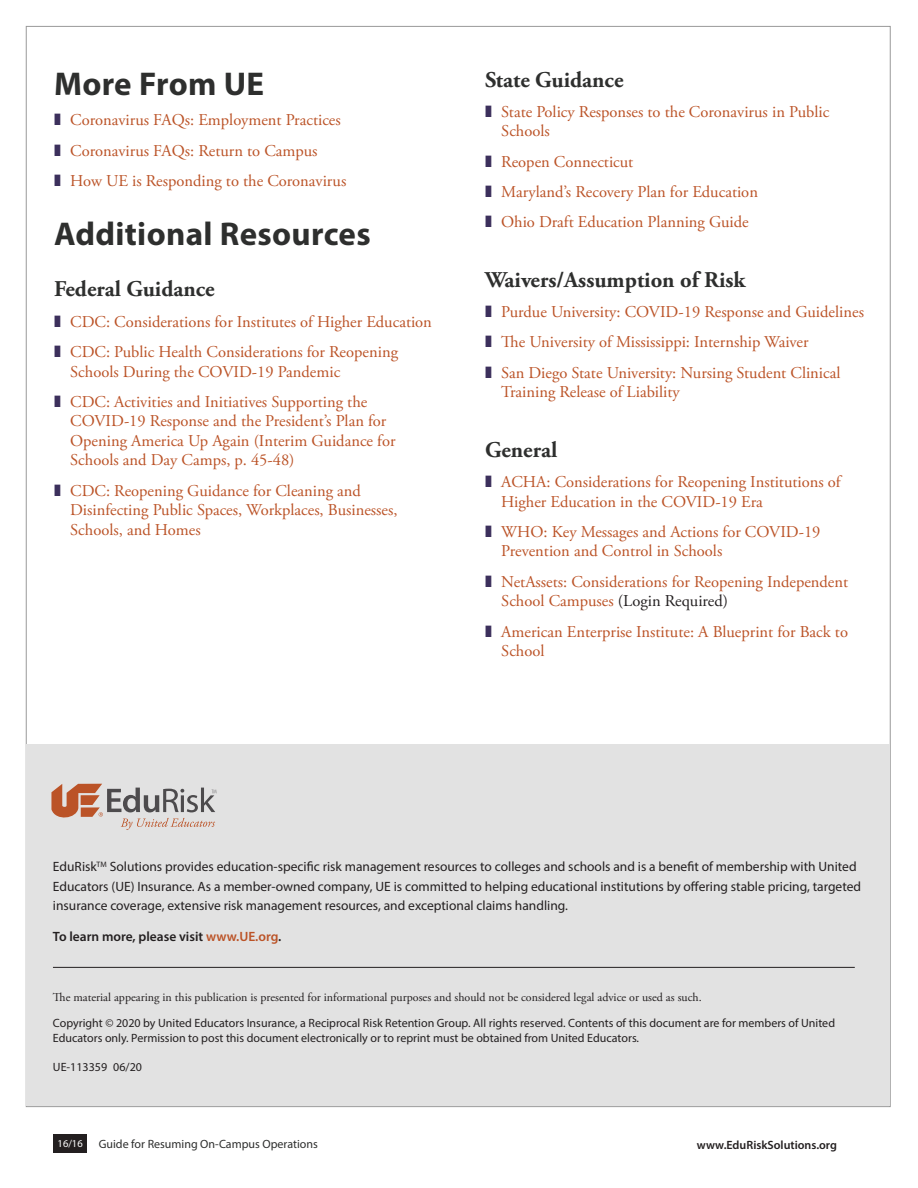
<style>
.page{position:relative;width:918px;height:1188px;background:#fff}
.page>*{position:absolute;margin:0;border:0;box-sizing:border-box;transform-origin:0 0}
.t1{font:700 33px "Myriad Pro";letter-spacing:.01em;color:#2e2f2e}
.t2{font:700 22.5px "Adobe Garamond Pro";color:#2e2f2e}
.t3{font:16.5px/19.5px "Adobe Garamond Pro";color:#bb5327}
.t4{font:13.5px/19.5px "Myriad Pro";color:#231f20}
.t5{font:600 13.5px "Myriad Pro";color:#231f20}
.t6{font:12px/15px "Myriad Pro";color:#231f20}
.t7{font:12px "Adobe Garamond Pro";color:#231f20}
.t8{font:12px "Myriad Pro";color:#2e2f2e}
.t9{font:600 12px "Myriad Pro";color:#231f20}
.t10{font:10.5px "Myriad Pro";color:#fff}
.s1{color:#3c305c}
.s2{color:#231f20}
.s3{color:#bb5327}
</style>
<div class="page">
<div style="left:54px;top:1134px;width:33px;height:19px;background:#231f20"></div>
<div style="left:27px;top:744px;width:863px;height:362px;background:#e2e2e2"></div>
<hr style="left:53px;top:967px;width:802px;height:1px;background:#231f20">
<svg style="left:51px;top:784px;width:165px;height:46px"></svg>
<h1 class="t1" style="left:54px;top:62px;width:212px">More From UE</h1>
<p class="t3" style="left:54px;top:105px;width:294px;line-height:30.3px"><span class="s1">❚</span> Coronavirus FAQs: Employment Practices <span class="s1">❚</span> Coronavirus FAQs: Return to Campus<br><span class="s1">❚</span> How UE is Responding to the Coronavirus</p>
<h1 class="t1" style="left:54px;top:213px;width:318px">Additional Resources</h1>
<h2 class="t2" style="left:54px;top:276px;width:162px">Federal Guidance</h2>
<p class="t3" style="left:54px;top:307px;width:379px;line-height:30.3px"><span class="s1">❚</span> CDC: Considerations for Institutes of Higher Education <span class="s1">❚</span> CDC: Public Health Considerations for Reopening</p>
<p class="t3" style="left:54px;top:357px;width:315px;line-height:30.3px;text-indent:16px">Schools During the COVID-19 Pandemic<br><span class="s1">❚</span> CDC: Activities and Initiatives Supporting the</p>
<p class="t3" style="left:70px;top:412px;width:327px">COVID-19 Response and the President’s Plan for<br>Opening America Up Again (Interim Guidance for<br>Schools and Day Camps, p. 45-48)</p>
<p class="t3" style="left:70px;top:481px;width:329px;text-indent:-16px"><span class="s1">❚</span> CDC: Reopening Guidance for Cleaning and<br>Disinfecting Public Spaces, Workplaces, Businesses,<br>Schools, and Homes</p>
<h2 class="t2" style="left:485px;top:66px;width:140px">State Guidance</h2>
<p class="t3" style="left:501px;top:102px;width:330px;text-indent:-16px"><span class="s1">❚</span> State Policy Responses to the Coronavirus in Public<br>Schools</p>
<p class="t3" style="left:485px;top:147px;width:274px;line-height:30.3px"><span class="s1">❚</span> Reopen Connecticut<br><span class="s1">❚</span> Maryland’s Recovery Plan for Education <span class="s1">❚</span> Ohio Draft Education Planning Guide</p>
<h2 class="t2" style="left:485px;top:267px;width:262px">Waivers/Assumption of Risk</h2>
<p class="t3" style="left:485px;top:297px;width:380px;line-height:30.3px"><span class="s1">❚</span> Purdue University: COVID-19 Response and Guidelines <span class="s1">❚</span> The University of Mississippi: Internship Waiver<br><span class="s1">❚</span> San Diego State University: Nursing Student Clinical</p>
<p class="t3" style="left:501px;top:383px;width:180px">Training Release of Liability</p>
<h2 class="t2" style="left:485px;top:437px;width:74px">General</h2>
<p class="t3" style="left:501px;top:473px;width:341px;text-indent:-16px"><span class="s1">❚</span> ACHA: Considerations for Reopening Institutions of<br>Higher Education in the COVID-19 Era</p>
<p class="t3" style="left:501px;top:523px;width:321px;text-indent:-16px"><span class="s1">❚</span> WHO: Key Messages and Actions for COVID-19<br>Prevention and Control in Schools</p>
<p class="t3" style="left:501px;top:572px;width:348px;text-indent:-16px"><span class="s1">❚</span> NetAssets: Considerations for Reopening Independent<br>School Campuses <span class="s2">(Login Required)</span></p>
<p class="t3" style="left:501px;top:622px;width:348px;text-indent:-16px"><span class="s1">❚</span> American Enterprise Institute: A Blueprint for Back to<br>School</p>
<p class="t4" style="left:53px;top:857px;width:810px">EduRisk<sup>TM</sup> Solutions provides education-specific risk management resources to colleges and schools and is a benefit of membership with United<br>Educators (UE) Insurance. As a member-owned company, UE is committed to helping educational institutions by offering stable pricing, targeted insurance coverage, extensive risk management resources, and exceptional claims handling.</p>
<p class="t5" style="left:53px;top:928px;width:230px">To learn more, please visit <span class="s3">www.UE.org</span>.</p>
<p class="t7" style="left:53px;top:990px;width:650px">The material appearing in this publication is presented for informational purposes and should not be considered legal advice or used as such.</p>
<p class="t6" style="left:53px;top:1016px;width:784px">Copyright © 2020 by United Educators Insurance, a Reciprocal Risk Retention Group. All rights reserved. Contents of this document are for members of United<br>Educators only. Permission to post this document electronically or to reprint must be obtained from United Educators.</p>
<p class="t6" style="left:53px;top:1059px;width:91px">UE-113359 06/20</p>
<p class="t10" style="left:58px;top:1137px;width:27px">16/16</p>
<p class="t8" style="left:99px;top:1137px;width:221px">Guide for Resuming On-Campus Operations</p>
<p class="t9" style="left:697px;top:1137px;width:142px">www.EduRiskSolutions.org</p>
</div>
